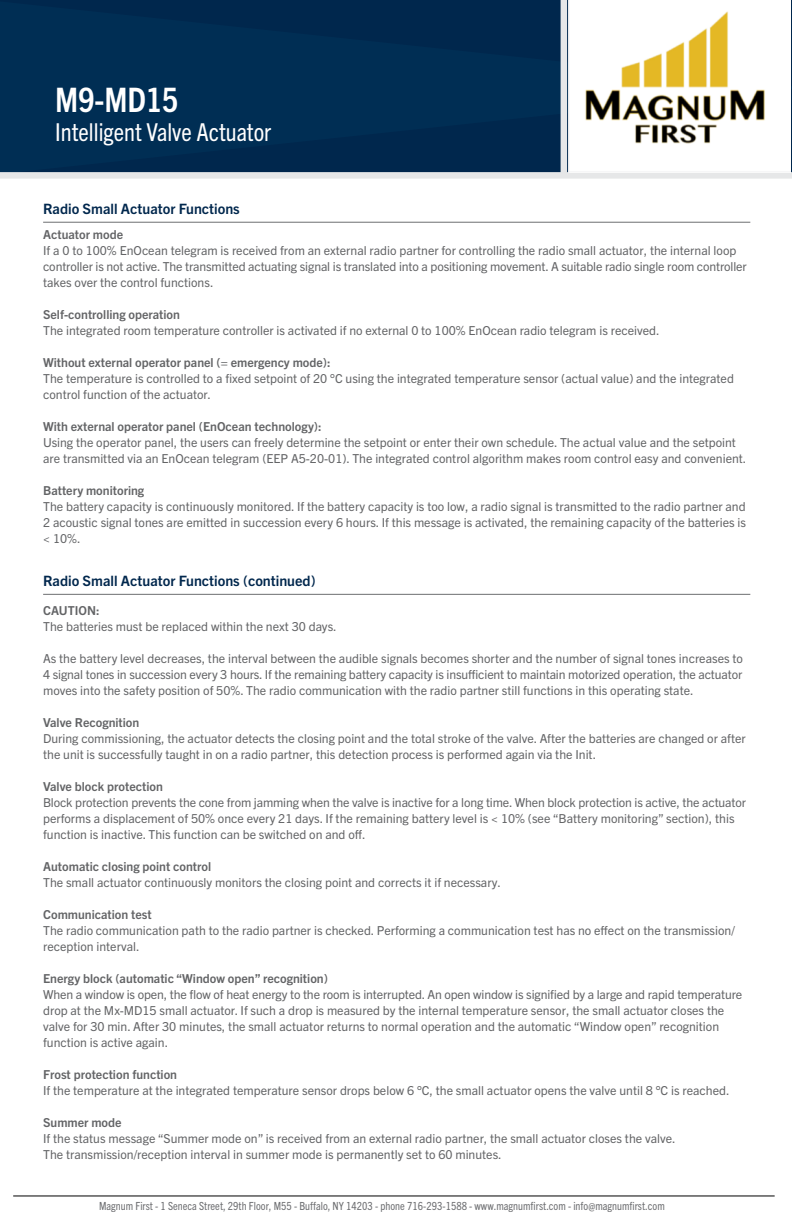
<style>
.page{position:relative;width:792px;height:1224px;background:#fff}
.page>*{position:absolute;margin:0;border:0;box-sizing:border-box;transform-origin:0 0}
.t1{font:700 condensed 33.8px "Trade Gothic Next LT Pro";color:#fff}
.t2{font:condensed 24.8px "Trade Gothic Next LT Pro";color:#fff}
.t3{font:700 14.4px "Trade Gothic Next LT Pro";color:#00274d}
.t4{font:12.4px/16px "Trade Gothic Next LT Pro";color:#636466}
.t5{font:700 12.4px "Trade Gothic Next LT Pro";color:#636466}
.t6{font:condensed 11.2px "Trade Gothic Next LT Pro";letter-spacing:.005em;color:#6d6e71}
</style>
<div class="page">
<div style="left:0;top:0;width:792px;height:172px;background:#002e54"></div>
<div style="left:561px;top:0;width:6px;height:176px;background:#e6e7e8"></div>
<div style="left:0;top:172px;width:792px;height:7px;background:#e6e7e8"></div>
<hr style="left:13px;top:1196px;width:762px;height:1px;background:#000">
<hr style="left:43px;top:222px;width:707px;height:1px;background:#6d6e71">
<hr style="left:43px;top:594px;width:707px;height:1px;background:#6d6e71">
<img style="left:568px;top:0;width:223px;height:172px">
<h1 class="t1" style="left:55px;top:77px;width:125px">M9-MD15</h1>
<h2 class="t2" style="left:55px;top:115px;width:218px">Intelligent Valve Actuator</h2>
<p class="t3" style="left:43px;top:199px;width:198px">Radio Small Actuator Functions</p>
<p class="t5" style="left:43px;top:226px;width:82px">Actuator mode</p>
<p class="t4" style="left:43px;top:242px;width:705px">If a 0 to 100% EnOcean telegram is received from an external radio partner for controlling the radio small actuator, the internal loop controller is not active. The transmitted actuating signal is translated into a positioning movement. A suitable radio single room controller takes over the control functions.</p>
<p class="t5" style="left:43px;top:306px;width:138px">Self-controlling operation</p>
<p class="t4" style="left:43px;top:322px;width:618px">The integrated room temperature controller is activated if no external 0 to 100% EnOcean radio telegram is received.</p>
<p class="t5" style="left:43px;top:354px;width:289px">Without external operator panel (= emergency mode):</p>
<p class="t4" style="left:43px;top:370px;width:692px">The temperature is controlled to a fixed setpoint of 20 °C using the integrated temperature sensor (actual value) and the integrated control function of the actuator.</p>
<p class="t5" style="left:43px;top:418px;width:280px">With external operator panel (EnOcean technology):</p>
<p class="t4" style="left:43px;top:434px;width:705px">Using the operator panel, the users can freely determine the setpoint or enter their own schedule. The actual value and the setpoint are transmitted via an EnOcean telegram (EEP A5-20-01). The integrated control algorithm makes room control easy and convenient.</p>
<p class="t5" style="left:43px;top:482px;width:103px">Battery monitoring</p>
<p class="t4" style="left:43px;top:498px;width:704px;text-align:justify">The battery capacity is continuously monitored. If the battery capacity is too low, a radio signal is transmitted to the radio partner and 2 acoustic signal tones are emitted in succession every 6 hours. If this message is activated, the remaining capacity of the batteries is &lt; 10%.</p>
<p class="t3" style="left:43px;top:571px;width:274px">Radio Small Actuator Functions (continued)</p>
<p class="t5" style="left:43px;top:601px;width:58px">CAUTION:</p>
<p class="t4" style="left:43px;top:617px;width:295px">The batteries must be replaced within the next 30 days.</p>
<p class="t4" style="left:43px;top:649px;width:701px;text-align:justify">As the battery level decreases, the interval between the audible signals becomes shorter and the number of signal tones increases to 4 signal tones in succession every 3 hours. If the remaining battery capacity is insufficient to maintain motorized operation, the actuator moves into the safety position of 50%. The radio communication with the radio partner still functions in this operating state.</p>
<p class="t5" style="left:43px;top:713px;width:98px">Valve Recognition</p>
<p class="t4" style="left:43px;top:729px;width:704px">During commissioning, the actuator detects the closing point and the total stroke of the valve. After the batteries are changed or after the unit is successfully taught in on a radio partner, this detection process is performed again via the Init.</p>
<p class="t5" style="left:43px;top:777px;width:121px">Valve block protection</p>
<p class="t4" style="left:43px;top:793px;width:704px">Block protection prevents the cone from jamming when the valve is inactive for a long time. When block protection is active, the actuator performs a displacement of 50% once every 21 days. If the remaining battery level is &lt; 10% (see “Battery monitoring” section), this function is inactive. This function can be switched on and off.</p>
<p class="t5" style="left:43px;top:857px;width:170px">Automatic closing point control</p>
<p class="t4" style="left:43px;top:873px;width:459px">The small actuator continuously monitors the closing point and corrects it if necessary.</p>
<p class="t5" style="left:43px;top:905px;width:110px">Communication test</p>
<p class="t4" style="left:43px;top:921px;width:693px">The radio communication path to the radio partner is checked. Performing a communication test has no effect on the transmission/ reception interval.</p>
<p class="t5" style="left:43px;top:970px;width:286px">Energy block (automatic “Window open” recognition)</p>
<p class="t4" style="left:43px;top:985px;width:701px">When a window is open, the flow of heat energy to the room is interrupted. An open window is signified by a large and rapid temperature drop at the Mx-MD15 small actuator. If such a drop is measured by the internal temperature sensor, the small actuator closes the valve for 30 min. After 30 minutes, the small actuator returns to normal operation and the automatic “Window open” recognition function is active again.</p>
<p class="t5" style="left:43px;top:1066px;width:135px">Frost protection function</p>
<p class="t4" style="left:43px;top:1081px;width:688px">If the temperature at the integrated temperature sensor drops below 6 °C, the small actuator opens the valve until 8 °C is reached.</p>
<p class="t5" style="left:43px;top:1114px;width:80px">Summer mode</p>
<p class="t4" style="left:43px;top:1129px;width:634px">If the status message “Summer mode on” is received from an external radio partner, the small actuator closes the valve.<br>The transmission/reception interval in summer mode is permanently set to 60 minutes.</p>
<p class="t6" style="left:99px;top:1198px;width:567px">Magnum First - 1 Seneca Street, 29th Floor, M55 - Buffalo, NY 14203 - phone 716-293-1588 - www.magnumfirst.com - info@magnumfirst.com</p>
</div>
